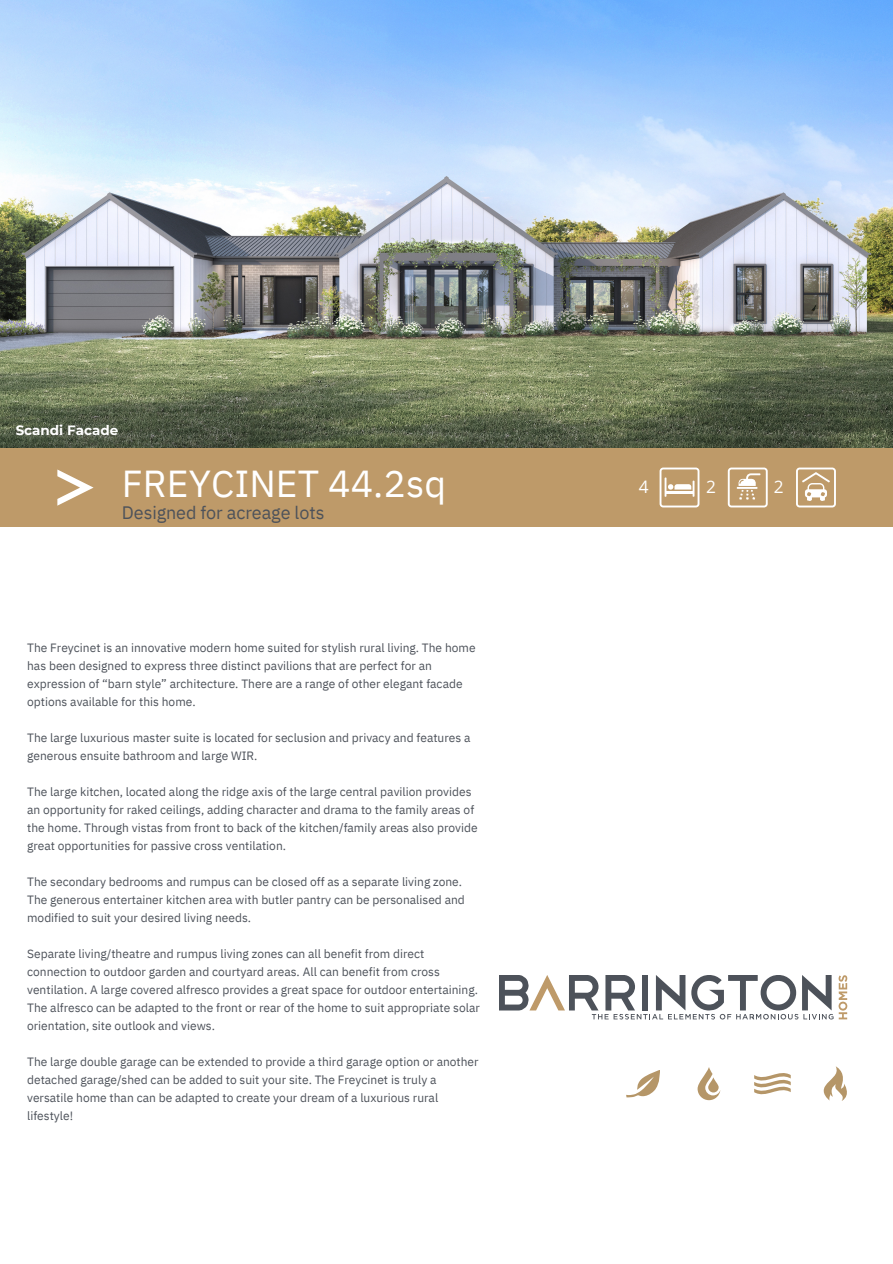
<style>
.page{position:relative;width:893px;height:1264px;background:#fff}
.page>*{position:absolute;margin:0;border:0;box-sizing:border-box;transform-origin:0 0}
.t1{font:37.5px "IBM Plex Sans";color:#fff}
.t2{font:18px "IBM Plex Sans";letter-spacing:-.005em;color:#4d525a}
.t3{font:17.25px "Open Sans";color:#fff}
.t4{font:700 13.5px "Montserrat";color:#fff}
.t5{font:12px/18px "IBM Plex Sans";color:#4d525a}
</style>
<div class="page">
<svg style="left:626px;top:1070px;width:34px;height:27px"></svg>
<svg style="left:697px;top:1067px;width:23px;height:33px"></svg>
<svg style="left:708px;top:1077px;width:10px;height:15px"></svg>
<svg style="left:754px;top:1073px;width:36px;height:22px"></svg>
<svg style="left:823px;top:1066px;width:23px;height:34px"></svg>
<div style="left:0;top:445px;width:892px;height:82px;background:#be9a69"></div>
<svg style="left:659px;top:467px;width:40px;height:40px"></svg>
<svg style="left:727px;top:467px;width:40px;height:40px"></svg>
<svg style="left:796px;top:467px;width:39px;height:40px"></svg>
<svg style="left:57px;top:469px;width:37px;height:36px"></svg>
<svg style="left:499px;top:975px;width:348px;height:44px"></svg>
<img style="left:0;top:0;width:892px;height:447px">
<p class="t4" style="left:16px;top:422px;width:104px">Scandi Facade</p>
<p class="t1" style="left:122px;top:459px;width:325px">FREYCINET 44.2sq</p>
<p class="t3" style="left:639px;top:475px;width:11px">4</p>
<p class="t3" style="left:706px;top:475px;width:11px">2</p>
<p class="t3" style="left:774px;top:475px;width:11px">2</p>
<p class="t2" style="left:122px;top:500px;width:204px">Designed for acreage lots</p>
<p class="t5" style="left:27px;top:638px;width:450px">The Freycinet is an innovative modern home suited for stylish rural living. The home has been designed to express three distinct pavilions that are perfect for an expression of “barn style” architecture. There are a range of other elegant facade options available for this home.</p>
<p class="t5" style="left:27px;top:728px;width:445px">The large luxurious master suite is located for seclusion and privacy and features a generous ensuite bathroom and large WIR.</p>
<p class="t5" style="left:27px;top:782px;width:452px">The large kitchen, located along the ridge axis of the large central pavilion provides an opportunity for raked ceilings, adding character and drama to the family areas of the home. Through vistas from front to back of the kitchen/family areas also provide great opportunities for passive cross ventilation.</p>
<p class="t5" style="left:27px;top:872px;width:439px">The secondary bedrooms and rumpus can be closed off as a separate living zone.<br>The generous entertainer kitchen area with butler pantry can be personalised and modified to suit your desired living needs.</p>
<p class="t5" style="left:27px;top:944px;width:454px">Separate living/theatre and rumpus living zones can all benefit from direct connection to outdoor garden and courtyard areas. All can benefit from cross ventilation. A large covered alfresco provides a great space for outdoor entertaining.<br>The alfresco can be adapted to the front or rear of the home to suit appropriate solar orientation, site outlook and views.</p>
<p class="t5" style="left:27px;top:1052px;width:453px">The large double garage can be extended to provide a third garage option or another detached garage/shed can be added to suit your site. The Freycinet is truly a versatile home than can be adapted to create your dream of a luxurious rural lifestyle!</p>
</div>
